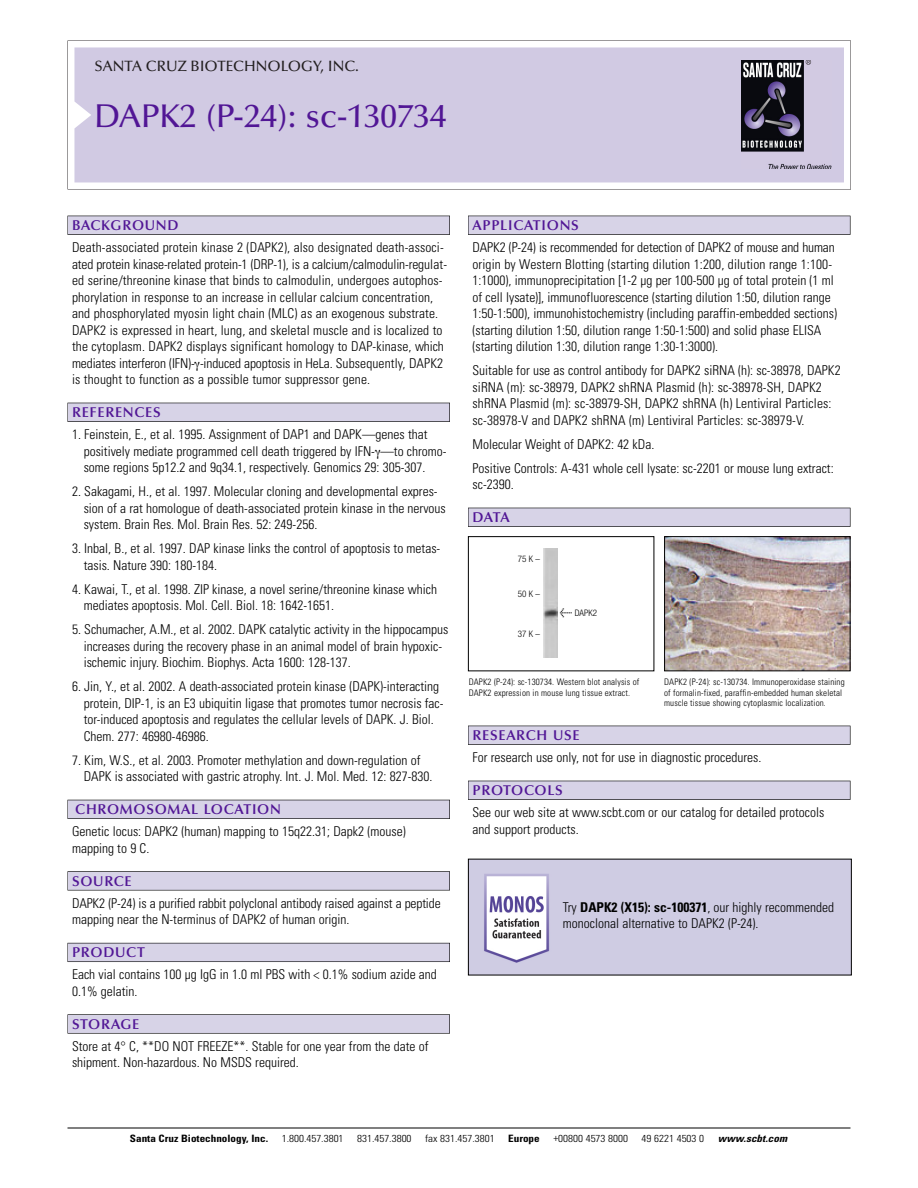
<style>
.page{position:relative;width:918px;height:1188px;background:#fff}
.page>*{position:absolute;margin:0;border:0;box-sizing:border-box;transform-origin:0 0}
.t1{font:500 33px "Optima";color:#511695}
.t2{font:500 15px "Optima";color:#231f20}
.t3{font:600 14.25px "Optima";letter-spacing:.05em;color:#511695}
.t4{font:300 condensed 13.5px/16.5px "Univers";color:#000}
.t5{font:300 condensed 10.2px "Univers";color:#000;scale:1.1 1}
.t6{font:700 condensed 10.2px "Univers";color:#000;scale:1.1 1}
.t7{font:italic 700 condensed 10.2px "Univers";letter-spacing:.005em;color:#000;scale:1.1 1}
.t8{font:300 condensed 9px/10.5px "Univers";letter-spacing:.015em;color:#000}
.t9{font:300 condensed 9px "Helvetica Neue";color:#000}
.s1{font-family:"Meta Plus";font-weight:400;font-stretch:normal;font-size:10.5px}
.s2{font-weight:700}
</style>
<div class="page">
<svg style="left:68px;top:40px;width:783px;height:149px"></svg>
<div style="left:74px;top:47px;width:770px;height:135px;background:#d1cae3"></div>
<img style="left:741px;top:60px;width:90px;height:108px">
<div style="left:68px;top:216px;width:382px;height:19px;background:#525155"></div>
<div style="left:68px;top:216px;width:381px;height:18px;background:#d7d3e7"></div>
<div style="left:68px;top:403px;width:382px;height:19px;background:#515055"></div>
<div style="left:68px;top:403px;width:381px;height:18px;background:#d7d3e7"></div>
<div style="left:68px;top:800px;width:382px;height:19px;background:#525158"></div>
<div style="left:68px;top:800px;width:381px;height:18px;background:#d7d3e7"></div>
<div style="left:68px;top:871px;width:382px;height:19px;background:#575759"></div>
<div style="left:68px;top:872px;width:381px;height:18px;background:#d7d3e7"></div>
<div style="left:68px;top:943px;width:382px;height:19px;background:#5b5a62"></div>
<div style="left:68px;top:943px;width:381px;height:18px;background:#d7d3e7"></div>
<div style="left:68px;top:1014px;width:382px;height:20px;background:#626263"></div>
<div style="left:68px;top:1015px;width:381px;height:18px;background:#d7d3e7"></div>
<div style="left:468px;top:216px;width:382px;height:19px;background:#525155"></div>
<div style="left:468px;top:216px;width:382px;height:18px;background:#d7d3e7"></div>
<div style="left:468px;top:508px;width:382px;height:19px;background:#515055"></div>
<div style="left:468px;top:508px;width:382px;height:18px;background:#d7d3e7"></div>
<div style="left:468px;top:726px;width:382px;height:19px;background:#525155"></div>
<div style="left:468px;top:726px;width:382px;height:18px;background:#d7d3e7"></div>
<div style="left:468px;top:781px;width:382px;height:19px;background:#515055"></div>
<div style="left:468px;top:781px;width:382px;height:18px;background:#d7d3e7"></div>
<hr style="left:68px;top:1128px;width:782px;height:1px;background:#000">
<img style="left:666px;top:538px;width:182px;height:131px">
<div style="left:664px;top:536px;width:186px;height:135px;border:1px solid #000"></div>
<div style="left:468px;top:536px;width:186px;height:135px;border:1px solid #000"></div>
<img style="left:543px;top:548px;width:15px;height:110px">
<img style="left:470px;top:861px;width:380px;height:112px">
<p class="t2" style="left:94px;top:61px;width:266px">SANTA CRUZ BIOTECHNOLOGY, INC.</p>
<h1 class="t1" style="left:94px;top:103px;width:354px">DAPK2 (P-24): sc-130734</h1>
<p class="t3" style="left:72px;top:219px;width:108px">BACKGROUND</p>
<p class="t4" style="left:72px;top:240px;width:377px">Death-associated protein kinase 2 (DAPK2), also designated death-associ&shy;ated protein kinase-related protein-1 (DRP-1), is a calcium/calmodulin-regulat&shy;ed serine/threonine kinase that binds to calmodulin, undergoes autophos&shy;phorylation in response to an increase in cellular calcium concentration, and phosphorylated myosin light chain (MLC) as an exogenous substrate.<br>DAPK2 is expressed in heart, lung, and skeletal muscle and is localized to the cytoplasm. DAPK2 displays significant homology to DAP-kinase, which mediates interferon (IFN)- -induced apoptosis in HeLa. Subsequently, DAPK2 is thought to function as a possible tumor suppressor gene.</p>
<p class="t3" style="left:72px;top:407px;width:90px">REFERENCES</p>
<p class="t4" style="left:84px;top:427px;width:364px;text-indent:-12px">1. Feinstein, E., et al. 1995. Assignment of DAP1 and DAPK—genes that positively mediate programmed cell death triggered by IFN- —to chromo&shy;some regions 5p12.2 and 9q34.1, respectively. Genomics 29: 305-307.</p>
<p class="t4" style="left:84px;top:484px;width:364px;text-indent:-12px">2. Sakagami, H., et al. 1997. Molecular cloning and developmental expres&shy;sion of a rat homologue of death-associated protein kinase in the nervous system. Brain Res. Mol. Brain Res. 52: 249-256.</p>
<p class="t4" style="left:84px;top:541px;width:358px;text-indent:-12px">3. Inbal, B., et al. 1997. DAP kinase links the control of apoptosis to metas&shy;tasis. Nature 390: 180-184.</p>
<p class="t4" style="left:84px;top:582px;width:355px;text-indent:-12px">4. Kawai, T., et al. 1998. ZIP kinase, a novel serine/threonine kinase which mediates apoptosis. Mol. Cell. Biol. 18: 1642-1651.</p>
<p class="t4" style="left:84px;top:622px;width:366px;text-indent:-12px">5. Schumacher, A.M., et al. 2002. DAPK catalytic activity in the hippocampus increases during the recovery phase in an animal model of brain hypoxic&shy;ischemic injury. Biochim. Biophys. Acta 1600: 128-137.</p>
<p class="t4" style="left:84px;top:679px;width:361px;text-indent:-12px">6. Jin, Y., et al. 2002. A death-associated protein kinase (DAPK)-interacting protein, DIP-1, is an E3 ubiquitin ligase that promotes tumor necrosis fac&shy;tor-induced apoptosis and regulates the cellular levels of DAPK. J. Biol.<br>Chem. 277: 46980-46986.</p>
<p class="t4" style="left:84px;top:753px;width:350px;text-indent:-12px">7. Kim, W.S., et al. 2003. Promoter methylation and down-regulation of<br>DAPK is associated with gastric atrophy. Int. J. Mol. Med. 12: 827-830.</p>
<p class="t3" style="left:75px;top:804px;width:207px">CHROMOSOMAL LOCATION</p>
<p class="t4" style="left:72px;top:824px;width:335px">Genetic locus: DAPK2 (human) mapping to 15q22.31; Dapk2 (mouse) mapping to 9 C.</p>
<p class="t3" style="left:72px;top:875px;width:61px">SOURCE</p>
<p class="t4" style="left:72px;top:896px;width:370px">DAPK2 (P-24) is a purified rabbit polyclonal antibody raised against a peptide mapping near the N-terminus of DAPK2 of human origin.</p>
<p class="t3" style="left:72px;top:947px;width:74px">PRODUCT</p>
<p class="t4" style="left:72px;top:967px;width:366px">Each vial contains 100 µg IgG in 1.0 ml PBS with &lt; 0.1% sodium azide and<br>0.1% gelatin.</p>
<p class="t3" style="left:72px;top:1018px;width:69px">STORAGE</p>
<p class="t4" style="left:72px;top:1039px;width:358px">Store at 4° C, **DO NOT FREEZE**. Stable for one year from the date of shipment. Non-hazardous. No MSDS required.</p>
<p class="t3" style="left:473px;top:219px;width:108px">APPLICATIONS</p>
<p class="t4" style="left:473px;top:240px;width:366px">DAPK2 (P-24) is recommended for detection of DAPK2 of mouse and human origin by Western Blotting (starting dilution 1:200, dilution range 1:100- 1:1000), immunoprecipitation [1-2 µg per 100-500 µg of total protein (1 ml of cell lysate)], immunofluorescence (starting dilution 1:50, dilution range 1:50-1:500), immunohistochemistry (including paraffin-embedded sections) (starting dilution 1:50, dilution range 1:50-1:500) and solid phase ELISA (starting dilution 1:30, dilution range 1:30-1:3000).</p>
<p class="t4" style="left:473px;top:363px;width:370px">Suitable for use as control antibody for DAPK2 siRNA (h): sc-38978, DAPK2 siRNA (m): sc-38979, DAPK2 shRNA Plasmid (h): sc-38978-SH, DAPK2 shRNA Plasmid (m): sc-38979-SH, DAPK2 shRNA (h) Lentiviral Particles: sc-38978-V and DAPK2 shRNA (m) Lentiviral Particles: sc-38979-V.</p>
<p class="t4" style="left:473px;top:433px;width:363px;line-height:24px">Molecular Weight of DAPK2: 42 kDa.<br>Positive Controls: A-431 whole cell lysate: sc-2201 or mouse lung extract:</p>
<p class="t4" style="left:473px;top:477px;width:43px">sc-2390.</p>
<p class="t3" style="left:473px;top:512px;width:39px">DATA</p>
<p class="t9" style="left:518px;top:556px;width:24px">75K–</p>
<p class="t9" style="left:518px;top:590px;width:24px">50K–</p>
<p class="t9" style="left:518px;top:631px;width:24px">37K–</p>
<p class="t9" style="left:560px;top:610px;width:39px"><span class="s1">&lt;</span> DAPK2</p>
<p class="t8" style="left:469px;top:678px;width:172px">DAPK2 (P-24): sc-130734. Western blot analysis of<br>DAPK2 expression in mouse lung tissue extract.</p>
<p class="t8" style="left:664px;top:678px;width:182px">DAPK2 (P-24): sc-130734. Immunoperoxidase staining of formalin-fixed, paraffin-embedded human skeletal muscle tissue showing cytoplasmic localization.</p>
<p class="t3" style="left:473px;top:729px;width:109px">RESEARCH USE</p>
<p class="t4" style="left:473px;top:750px;width:290px">For research use only, not for use in diagnostic procedures.</p>
<p class="t3" style="left:473px;top:785px;width:92px">PROTOCOLS</p>
<p class="t4" style="left:473px;top:805px;width:353px">See our web site at www.scbt.com or our catalog for detailed protocols and support products.</p>
<p class="t4" style="left:563px;top:900px;width:273px">Try <span class="s2">DAPK2 (X15): sc-100371</span>, our highly recommended monoclonal alternative to DAPK2 (P-24).</p>
<p class="t6" style="left:130px;top:1135px;width:127px">Santa Cruz Biotechnology, Inc.</p>
<p class="t5" style="left:282px;top:1135px;width:58px">1.800.457.3801</p>
<p class="t5" style="left:357px;top:1135px;width:51px">831.457.3800</p>
<p class="t5" style="left:425px;top:1135px;width:65px">fax 831.457.3801</p>
<p class="t6" style="left:508px;top:1135px;width:30px">Europe</p>
<p class="t5" style="left:553px;top:1135px;width:69px">+00800 4573 8000</p>
<p class="t5" style="left:642px;top:1135px;width:58px">49 6221 4503 0</p>
<p class="t7" style="left:718px;top:1135px;width:64px">www.scbt.com</p>
</div>
